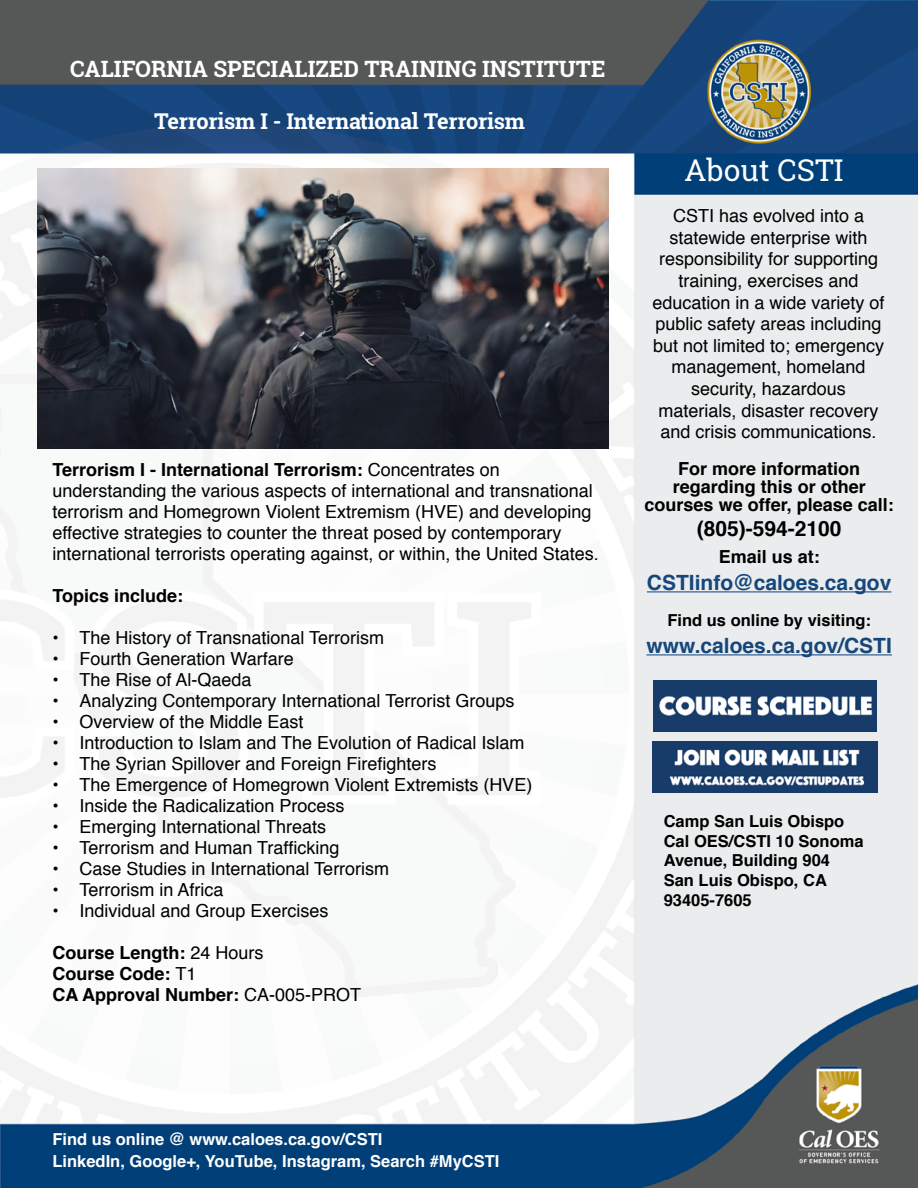
<style>
.page{position:relative;width:918px;height:1188px;background:#fff}
.page>*{position:absolute;margin:0;border:0;box-sizing:border-box;transform-origin:0 0}
.t1{font:30px "Roboto Slab";color:#fff}
.t2{font:700 22.5px "Roboto Slab";color:#fff}
.t3{font:700 21.75px "Roboto Slab";letter-spacing:-.01em;color:#fff}
.t4{font:700 21px "Helvetica";color:#15477c}
.t5{font:700 21px "Helvetica";color:#000}
.t6{font:18px/21.6px "Helvetica";color:#000}
.t7{font:700 18px "Helvetica";color:#000}
.t8{font:700 16.5px/19.8px "Helvetica";color:#000}
.t9{font:700 16.5px/21.6px "Helvetica";color:#fff}
.s1{font-weight:700}
.s2{font-weight:400}
</style>
<div class="page">
<img style="left:0;top:0;width:918px;height:1188px">
<hr style="left:647px;top:591px;width:244px;height:1px;background:#15477c">
<hr style="left:646px;top:654px;width:246px;height:1px;background:#15477c">
<img style="left:654px;top:680px;width:223px;height:52px">
<img style="left:652px;top:742px;width:225px;height:50px">
<img style="left:38px;top:168px;width:570px;height:280px">
<p class="t2" style="left:70px;top:54px;width:537px">CALIFORNIA SPECIALIZED TRAINING INSTITUTE</p>
<p class="t3" style="left:154px;top:106px;width:373px">Terrorism I - International Terrorism</p>
<p class="t6" style="left:52px;top:460px;width:548px;line-height:21px"><span class="s1">Terrorism I - International Terrorism:</span> Concentrates on understanding the various aspects of international and transnational terrorism and Homegrown Violent Extremism (HVE) and developing effective strategies to counter the threat posed by contemporary international terrorists operating against, or within, the United States.</p>
<p class="t7" style="left:52px;top:581px;width:132px">Topics include:</p>
<p class="t6" style="left:52px;top:628px;width:333px">• The History of Transnational Terrorism</p>
<p class="t6" style="left:52px;top:649px;width:243px">• Fourth Generation Warfare</p>
<p class="t6" style="left:52px;top:670px;width:201px">• The Rise of Al-Qaeda</p>
<p class="t6" style="left:52px;top:691px;width:463px">• Analyzing Contemporary International Terrorist Groups</p>
<p class="t6" style="left:52px;top:712px;width:253px">• Overview of the Middle East</p>
<p class="t6" style="left:52px;top:733px;width:473px">• Introduction to Islam and The Evolution of Radical Islam</p>
<p class="t6" style="left:52px;top:754px;width:386px">• The Syrian Spillover and Foreign Firefighters</p>
<p class="t6" style="left:52px;top:775px;width:481px">• The Emergence of Homegrown Violent Extremists (HVE)</p>
<p class="t6" style="left:52px;top:796px;width:294px">• Inside the Radicalization Process</p>
<p class="t6" style="left:52px;top:817px;width:275px">• Emerging International Threats</p>
<p class="t6" style="left:52px;top:838px;width:289px">• Terrorism and Human Trafficking</p>
<p class="t6" style="left:52px;top:859px;width:338px">• Case Studies in International Terrorism</p>
<p class="t6" style="left:52px;top:880px;width:173px">• Terrorism in Africa</p>
<p class="t6" style="left:52px;top:901px;width:278px">• Individual and Group Exercises</p>
<p class="t7" style="left:52px;top:938px;width:213px">Course Length: <span class="s2">24 Hours</span></p>
<p class="t7" style="left:52px;top:959px;width:146px">Course Code: <span class="s2">T1</span></p>
<p class="t7" style="left:52px;top:980px;width:310px">CA Approval Number: <span class="s2">CA-005-PROT</span></p>
<p class="t1" style="left:685px;top:150px;width:160px">About CSTI</p>
<p class="t6" style="left:653px;top:206px;width:234px;text-align:center">CSTI has evolved into a statewide enterprise with responsibility for supporting training, exercises and education in a wide variety of public safety areas including but not limited to; emergency management, homeland security, hazardous materials, disaster recovery and crisis communications.</p>
<p class="t7" style="left:678px;top:454px;width:184px">For more information</p>
<p class="t7" style="left:673px;top:472px;width:195px">regarding this or other</p>
<p class="t7" style="left:645px;top:490px;width:251px">courses we offer, please call:</p>
<p class="t5" style="left:697px;top:512px;width:146px">(805)-594-2100</p>
<p class="t7" style="left:719px;top:542px;width:103px">Email us at:</p>
<p class="t4" style="left:647px;top:566px;width:246px">CSTIinfo@caloes.ca.gov</p>
<p class="t8" style="left:667px;top:611px;width:205px">Find us online by visiting:</p>
<p class="t4" style="left:646px;top:629px;width:247px">www.caloes.ca.gov/CSTI</p>
<p class="t8" style="left:664px;top:811px;width:182px">Camp San Luis Obispo</p>
<p class="t8" style="left:664px;top:831px;width:201px">Cal OES/CSTI 10 Sonoma<br>Avenue, Building 904</p>
<p class="t8" style="left:664px;top:871px;width:165px">San Luis Obispo, CA<br>93405-7605</p>
<p class="t9" style="left:52px;top:1129px;width:448px">Find us online @ www.caloes.ca.gov/CSTI<br>LinkedIn, Google+, YouTube, Instagram, Search #MyCSTI</p>
</div>
